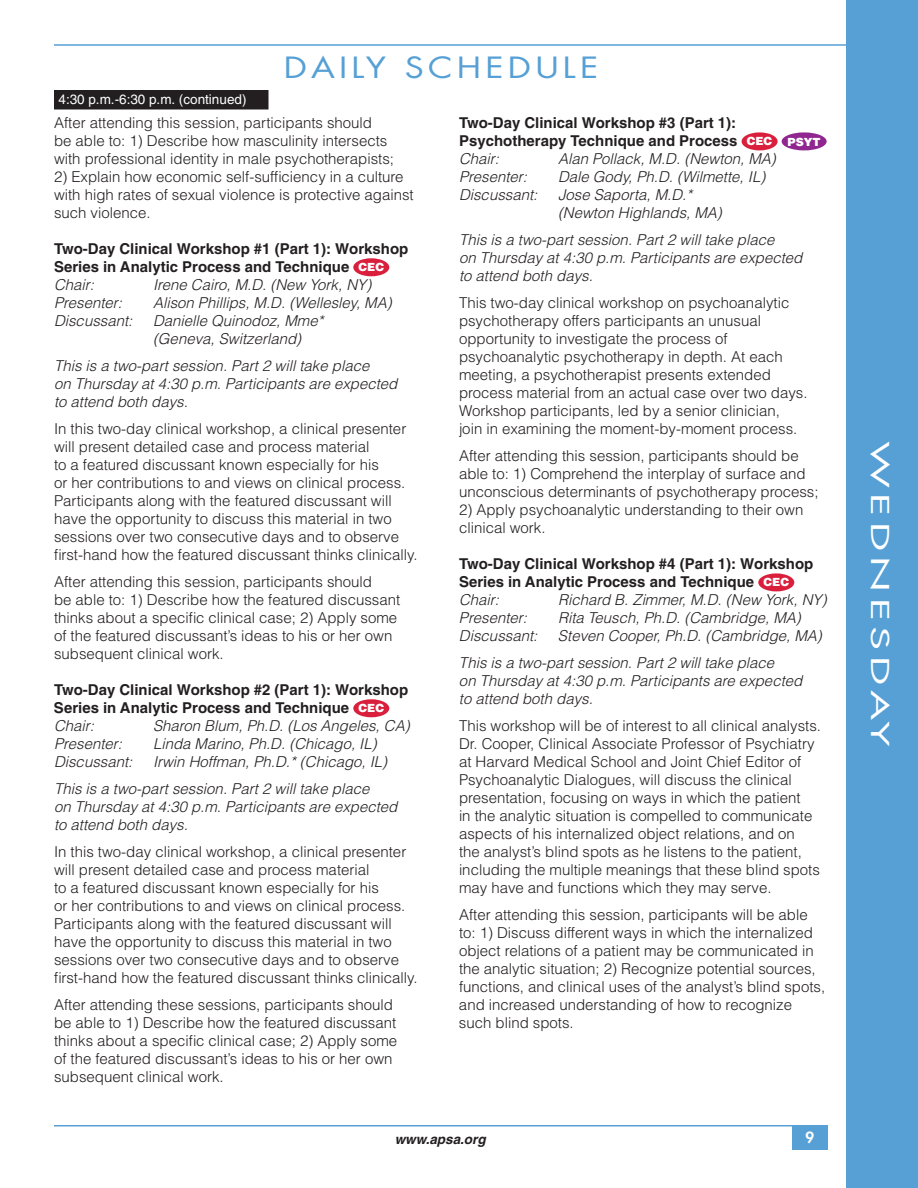
<style>
.page{position:relative;width:918px;height:1188px;background:#fff}
.page>*{position:absolute;margin:0;border:0;box-sizing:border-box;transform-origin:0 0}
.t1{font:28.5px "Futura";letter-spacing:.125em;color:#56a0d5;scale:1.2 1}
.t2{font:24px "Futura";letter-spacing:.125em;color:#fff;scale:1.8 1}
.t3{font:300 15px/18px "Helvetica";color:#231f20}
.t4{font:italic 300 15px/18px "Helvetica";color:#231f20}
.t5{font:700 15px/18px "Helvetica";color:#231f20}
.t6{font:800 15px "Futura";color:#fff}
.t7{font:13.5px "Helvetica";color:#fff}
.t8{font:italic 700 13.5px "Helvetica";color:#231f20}
.t9{font:900 11.25px "Helvetica";color:#fff}
</style>
<div class="page">
<div style="left:758px;top:573px;width:36px;height:18px;background:#da1f3d;border-radius:50%"></div>
<div style="left:782px;top:132px;width:45px;height:18px;background:#90268f;border-radius:50%"></div>
<div style="left:742px;top:132px;width:36px;height:18px;background:#da1f3d;border-radius:50%"></div>
<div style="left:353px;top:699px;width:36px;height:18px;background:#da1f3d;border-radius:50%"></div>
<div style="left:353px;top:258px;width:36px;height:18px;background:#da1f3d;border-radius:50%"></div>
<hr style="left:54px;top:44px;width:810px;height:2px;background:#56a0d5">
<div style="left:846px;top:0;width:72px;height:1188px;background:#56a0d5"></div>
<div style="left:54px;top:90px;width:214px;height:20px;background:#231f20"></div>
<div style="left:792px;top:1126px;width:36px;height:24px;background:#56a0d5"></div>
<hr style="left:54px;top:1125px;width:774px;height:1px;background:#56a0d5">
<p class="t7" style="left:58px;top:95px;width:190px">4:30 p.m.-6:30 p.m. (continued)</p>
<h1 class="t1" style="left:284px;top:54px;width:264px">DAILY SCHEDULE</h1>
<p class="t3" style="left:54px;top:114px;width:342px">After attending this session, participants should<br>be able to: 1) Describe how masculinity intersects with professional identity in male psychotherapists;</p>
<p class="t3" style="left:54px;top:168px;width:361px">2) Explain how economic self-sufficiency in a culture with high rates of sexual violence is protective against such violence.</p>
<p class="t5" style="left:54px;top:241px;width:356px">Two-Day Clinical Workshop #1 (Part 1): Workshop<br>Series in Analytic Process and Technique</p>
<p class="t4" style="left:54px;top:276px;width:42px">Chair:</p>
<p class="t4" style="left:153px;top:276px;width:220px">Irene Cairo, M.D. (New York, NY)</p>
<p class="t4" style="left:54px;top:294px;width:70px">Presenter:</p>
<p class="t4" style="left:153px;top:294px;width:240px">Alison Phillips, M.D. (Wellesley, MA)</p>
<p class="t4" style="left:54px;top:312px;width:80px">Discussant:</p>
<p class="t4" style="left:153px;top:312px;width:172px">Danielle Quinodoz, Mme* (Geneva, Switzerland)</p>
<p class="t4" style="left:54px;top:357px;width:345px">This is a two-part session. Part 2 will take place<br>on Thursday at 4:30 p.m. Participants are expected to attend both days.</p>
<p class="t3" style="left:54px;top:420px;width:365px">In this two-day clinical workshop, a clinical presenter will present detailed case and process material<br>to a featured discussant known especially for his<br>or her contributions to and views on clinical process.<br>Participants along with the featured discussant will have the opportunity to discuss this material in two sessions over two consecutive days and to observe first-hand how the featured discussant thinks clinically.</p>
<p class="t3" style="left:54px;top:573px;width:348px">After attending this session, participants should<br>be able to: 1) Describe how the featured discussant thinks about a specific clinical case; 2) Apply some of the featured discussant’s ideas to his or her own subsequent clinical work.</p>
<p class="t5" style="left:54px;top:682px;width:356px">Two-Day Clinical Workshop #2 (Part 1): Workshop<br>Series in Analytic Process and Technique</p>
<p class="t4" style="left:54px;top:717px;width:42px">Chair:</p>
<p class="t4" style="left:153px;top:717px;width:258px">Sharon Blum, Ph.D. (Los Angeles, CA)</p>
<p class="t4" style="left:54px;top:735px;width:70px">Presenter:</p>
<p class="t4" style="left:153px;top:735px;width:225px">Linda Marino, Ph.D. (Chicago, IL)</p>
<p class="t4" style="left:54px;top:753px;width:80px">Discussant:</p>
<p class="t9" style="left:358px;top:261px;width:27px">CEC</p>
<p class="t9" style="left:358px;top:702px;width:27px">CEC</p>
<p class="t4" style="left:54px;top:748px;width:335px;line-height:27px;text-indent:99px">Irwin Hoffman, Ph.D.* (Chicago, IL)<br>This is a two-part session. Part 2 will take place</p>
<p class="t4" style="left:54px;top:798px;width:345px">on Thursday at 4:30 p.m. Participants are expected to attend both days.</p>
<p class="t3" style="left:54px;top:843px;width:365px">In this two-day clinical workshop, a clinical presenter will present detailed case and process material<br>to a featured discussant known especially for his<br>or her contributions to and views on clinical process.<br>Participants along with the featured discussant will have the opportunity to discuss this material in two sessions over two consecutive days and to observe first-hand how the featured discussant thinks clinically.</p>
<p class="t3" style="left:54px;top:996px;width:345px">After attending these sessions, participants should be able to 1) Describe how the featured discussant thinks about a specific clinical case; 2) Apply some of the featured discussant’s ideas to his or her own subsequent clinical work.</p>
<p class="t5" style="left:459px;top:115px;width:280px">Two-Day Clinical Workshop #3 (Part 1):<br>Psychotherapy Technique and Process</p>
<p class="t4" style="left:459px;top:150px;width:42px">Chair:</p>
<p class="t4" style="left:558px;top:150px;width:219px">Alan Pollack, M.D. (Newton, MA)</p>
<p class="t4" style="left:459px;top:168px;width:70px">Presenter:</p>
<p class="t4" style="left:558px;top:168px;width:209px">Dale Gody, Ph.D. (Wilmette, IL)</p>
<p class="t4" style="left:459px;top:186px;width:80px">Discussant:</p>
<p class="t4" style="left:558px;top:186px;width:165px">Jose Saporta, M.D.* (Newton Highlands, MA)</p>
<p class="t4" style="left:459px;top:231px;width:345px">This is a two-part session. Part 2 will take place<br>on Thursday at 4:30 p.m. Participants are expected to attend both days.</p>
<p class="t3" style="left:459px;top:294px;width:350px">This two-day clinical workshop on psychoanalytic psychotherapy offers participants an unusual opportunity to investigate the process of psychoanalytic psychotherapy in depth. At each meeting, a psychotherapist presents extended process material from an actual case over two days.<br>Workshop participants, led by a senior clinician,<br>join in examining the moment-by-moment process.</p>
<p class="t3" style="left:459px;top:447px;width:361px">After attending this session, participants should be able to: 1) Comprehend the interplay of surface and unconscious determinants of psychotherapy process;</p>
<p class="t3" style="left:459px;top:501px;width:346px">2) Apply psychoanalytic understanding to their own clinical work.</p>
<p class="t5" style="left:459px;top:556px;width:356px">Two-Day Clinical Workshop #4 (Part 1): Workshop<br>Series in Analytic Process and Technique</p>
<p class="t4" style="left:459px;top:591px;width:42px">Chair:</p>
<p class="t4" style="left:558px;top:591px;width:270px">Richard B. Zimmer, M.D. (New York, NY)</p>
<p class="t4" style="left:459px;top:609px;width:70px">Presenter:</p>
<p class="t4" style="left:558px;top:609px;width:244px">Rita Teusch, Ph.D. (Cambridge, MA)</p>
<p class="t4" style="left:459px;top:627px;width:80px">Discussant:</p>
<p class="t9" style="left:747px;top:135px;width:27px">CEC</p>
<p class="t9" style="left:788px;top:135px;width:35px">PSYT</p>
<p class="t9" style="left:763px;top:576px;width:27px">CEC</p>
<p class="t4" style="left:459px;top:622px;width:364px;line-height:27px;text-indent:99px">Steven Cooper, Ph.D. (Cambridge, MA)<br>This is a two-part session. Part 2 will take place</p>
<p class="t4" style="left:459px;top:672px;width:345px">on Thursday at 4:30 p.m. Participants are expected to attend both days.</p>
<p class="t3" style="left:459px;top:717px;width:364px">This workshop will be of interest to all clinical analysts.<br>Dr. Cooper, Clinical Associate Professor of Psychiatry at Harvard Medical School and Joint Chief Editor of Psychoanalytic Dialogues, will discuss the clinical presentation, focusing on ways in which the patient<br>in the analytic situation is compelled to communicate aspects of his internalized object relations, and on<br>the analyst’s blind spots as he listens to the patient, including the multiple meanings that these blind spots may have and functions which they may serve.</p>
<p class="t3" style="left:459px;top:906px;width:368px">After attending this session, participants will be able to: 1) Discuss different ways in which the internalized object relations of a patient may be communicated in the analytic situation; 2) Recognize potential sources, functions, and clinical uses of the analyst’s blind spots, and increased understanding of how to recognize such blind spots.</p>
<p class="t8" style="left:395px;top:1134px;width:93px">www.apsa.org</p>
<p class="t6" style="left:806px;top:1130px;width:10px">9</p>
<h2 class="t2" style="left:891px;top:441px;width:172px;rotate:90deg">WEDNESDAY</h2>
</div>
